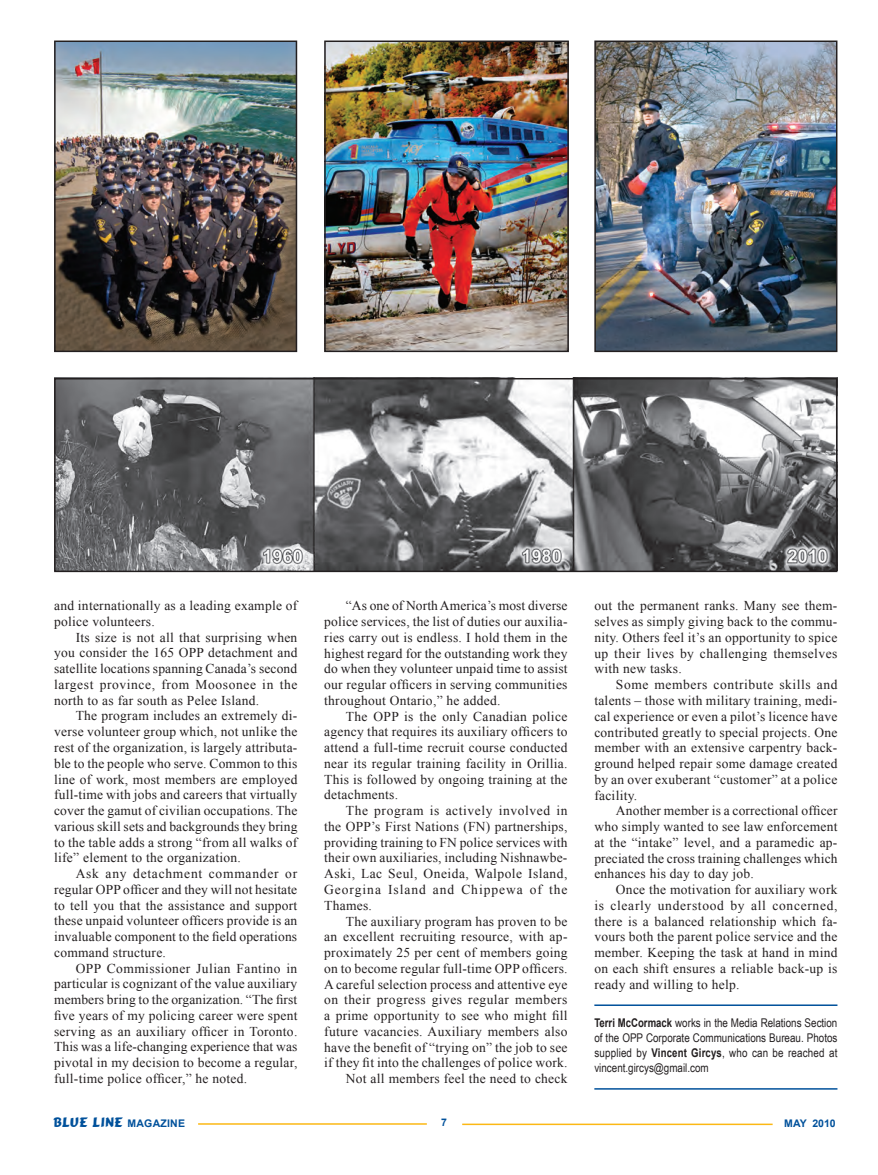
<style>
.page{position:relative;width:878px;height:1175px;background:#fff}
.page>*{position:absolute;margin:0;border:0;box-sizing:border-box;transform-origin:0 0}
.t1{font:13.5px/15.8px "Times New Roman";letter-spacing:.02em;color:#231f20;text-align:justify}
.t2{font:13.5px "Comic";letter-spacing:.02em;color:#01519b}
.t3{font:12px/15px "Arial Narrow";letter-spacing:.005em;color:#231f20;text-align:justify}
.t4{font:700 10.5px "Arial";color:#01519b}
.s1{font-family:"Arial";font-weight:700}
.s2{font-family:"Arial";font-weight:700;font-size:10.5px}
</style>
<div class="page">
<hr style="left:462px;top:1123px;width:310px;height:2px;background:#fcb814">
<hr style="left:198px;top:1123px;width:229px;height:1px;background:#fcb814">
<img style="left:57px;top:381px;width:777px;height:188px">
<div style="left:54px;top:378px;width:783px;height:194px;border:2px solid #231f20"></div>
<img style="left:57px;top:43px;width:237px;height:306px">
<div style="left:54px;top:40px;width:243px;height:312px;border:2px solid #231f20"></div>
<img style="left:327px;top:43px;width:239px;height:306px">
<div style="left:324px;top:40px;width:245px;height:312px;border:2px solid #231f20"></div>
<img style="left:597px;top:43px;width:237px;height:306px">
<div style="left:594px;top:40px;width:243px;height:312px;border:2px solid #231f20"></div>
<hr style="left:594px;top:1088px;width:243px;height:1px;background:#01519b">
<hr style="left:594px;top:1004px;width:243px;height:2px;background:#01519b">
<p class="t1" style="left:54px;top:597px;width:245px">and internationally as a leading example of police volunteers.</p>
<p class="t1" style="left:54px;top:629px;width:245px;text-indent:22px">Its size is not all that surprising when you consider the 165 OPP detachment and satellite locations spanning Canada’s second largest province, from Moosonee in the north to as far south as Pelee Island.</p>
<p class="t1" style="left:54px;top:708px;width:245px;text-indent:22px">The program includes an extremely di&shy;verse volunteer group which, not unlike the rest of the organization, is largely attributa&shy;ble to the people who serve. Common to this line of work, most members are employed full-time with jobs and careers that virtually cover the gamut of civilian occupations. The various skill sets and backgrounds they bring to the table adds a strong “from all walks of life” element to the organization.</p>
<p class="t1" style="left:54px;top:865px;width:245px;text-indent:22px">Ask any detachment commander or regular OPP officer and they will not hesitate to tell you that the assistance and support these unpaid volunteer officers provide is an invaluable component to the field operations command structure.</p>
<p class="t1" style="left:54px;top:960px;width:245px;text-indent:22px">OPP Commissioner Julian Fantino in particular is cognizant of the value auxiliary members bring to the organization. “The first five years of my policing career were spent serving as an auxiliary officer in Toronto.<br>This was a life-changing experience that was pivotal in my decision to become a regular, full-time police officer,” he noted.</p>
<p class="t1" style="left:324px;top:597px;width:245px;text-indent:22px">“As one of North America’s most diverse police services, the list of duties our auxilia&shy;ries carry out is endless. I hold them in the highest regard for the outstanding work they do when they volunteer unpaid time to assist our regular officers in serving communities throughout Ontario,” he added.</p>
<p class="t1" style="left:324px;top:708px;width:245px;text-indent:22px">The OPP is the only Canadian police agency that requires its auxiliary officers to attend a full-time recruit course conducted near its regular training facility in Orillia.<br>This is followed by ongoing training at the detachments.</p>
<p class="t1" style="left:324px;top:802px;width:245px;text-indent:22px">The program is actively involved in the OPP’s First Nations (FN) partnerships, providing training to FN police services with their own auxiliaries, including Nishnawbe-Aski, Lac Seul, Oneida, Walpole Island, Georgina Island and Chippewa of the Thames.</p>
<p class="t1" style="left:324px;top:913px;width:245px;text-align:right">The auxiliary program has proven to be<br>an excellent recruiting resource, with ap&shy;proximately 25 per cent of members going on to become regular full-time OPP officers.<br>A careful selection process and attentive eye on their progress gives regular members a prime opportunity to see who might fill future vacancies. Auxiliary members also have the benefit of “trying on” the job to see if they fit into the challenges of police work.<br>Not all members feel the need to check</p>
<p class="t1" style="left:594px;top:598px;width:244px">out the permanent ranks. Many see them&shy;selves as simply giving back to the commu&shy;nity. Others feel it’s an opportunity to spice up their lives by challenging themselves with new tasks.</p>
<p class="t1" style="left:594px;top:676px;width:245px;text-indent:22px">Some members contribute skills and talents – those with military training, medi&shy;cal experience or even a pilot’s licence have contributed greatly to special projects. One member with an extensive carpentry back&shy;ground helped repair some damage created by an over exuberant “customer” at a police facility.</p>
<p class="t1" style="left:594px;top:802px;width:245px;text-indent:22px">Another member is a correctional officer who simply wanted to see law enforcement at the “intake” level, and a paramedic ap&shy;preciated the cross training challenges which enhances his day to day job.</p>
<p class="t1" style="left:594px;top:881px;width:245px;text-indent:22px">Once the motivation for auxiliary work is clearly understood by all concerned, there is a balanced relationship which fa&shy;vours both the parent police service and the member. Keeping the task at hand in mind on each shift ensures a reliable back-up is ready and willing to help.</p>
<p class="t3" style="left:594px;top:1015px;width:244px"><span class="s1">Terri McCormack</span> works in the Media Relations Section of the OPP Corporate Communications Bureau. Photos supplied by <span class="s1">Vincent Gircys</span>, who can be reached at vincent.gircys@gmail.com</p>
<p class="t2" style="left:53px;top:1113px;width:133px">BLUE LINE <span class="s2">Magazine</span></p>
<p class="t4" style="left:441px;top:1114px;width:7px">7</p>
<p class="t4" style="left:784px;top:1115px;width:53px">May 2010</p>
</div>
